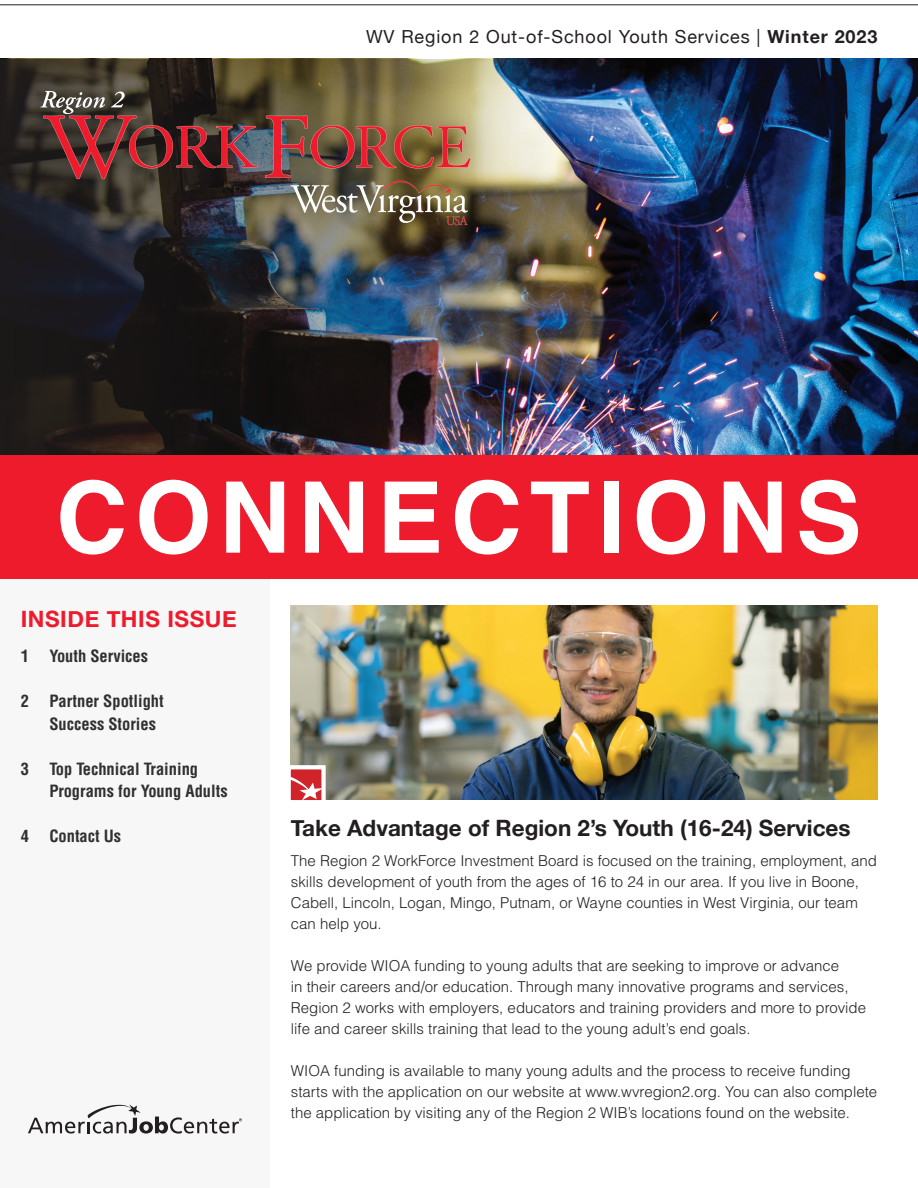
<style>
.page{position:relative;width:918px;height:1188px;background:#fff}
.page>*{position:absolute;margin:0;border:0;box-sizing:border-box;transform-origin:0 0}
.t1{font:700 99px "Helvetica LT Std";letter-spacing:.075em;color:#fff}
.t2{font:700 22.5px "Helvetica Neue";color:#231f20}
.t3{font:700 22.5px "Helvetica Neue";letter-spacing:.025em;color:#ee1b2c}
.t4{font:18px "Helvetica Neue";letter-spacing:.05em;color:#231f20}
.t5{font:700 condensed 16.5px/22.5px "Helvetica";color:#312f30}
.t6{font:300 15px/21px "Helvetica LT Std";color:#231f20}
.s1{font-weight:700}
</style>
<div class="page">
<img style="left:554px;top:59px;width:285px;height:397px">
<img style="left:0;top:59px;width:554px;height:397px">
<img style="left:291px;top:605px;width:586px;height:195px">
<img style="left:14px;top:63px;width:484px;height:191px">
<img style="left:265px;top:115px;width:206px;height:110px">
<svg style="left:40px;top:91px;width:217px;height:88px"></svg>
<div style="left:0;top:456px;width:918px;height:123px;background:#ee1b2c"></div>
<hr style="left:0;top:4px;width:918px;height:1px;background:#231f20">
<div style="left:0;top:579px;width:270px;height:609px;background:#f7f7f8"></div>
<svg style="left:28px;top:1104px;width:214px;height:30px"></svg>
<svg style="left:663px;top:202px;width:46px;height:110px"></svg>
<svg style="left:663px;top:59px;width:46px;height:137px"></svg>
<img style="left:663px;top:318px;width:46px;height:138px">
<img style="left:724px;top:59px;width:101px;height:397px">
<svg style="left:839px;top:59px;width:79px;height:397px"></svg>
<div style="left:289px;top:767px;width:35px;height:35px;background:#d1232a"></div>
<div style="left:287px;top:765px;width:39px;height:39px;border:4px solid #fff"></div>
<svg style="left:287px;top:775px;width:37px;height:26px"></svg>
<p class="t4" style="left:366px;top:24px;width:513px">WV Region 2 Out-of-School Youth Services | <span class="s1">Winter 2023</span></p>
<h1 class="t1" style="left:56px;top:457px;width:807px">CONNECTIONS</h1>
<h2 class="t3" style="left:21px;top:601px;width:218px">INSIDE THIS ISSUE</h2>
<p class="t5" style="left:21px;top:645px;width:129px">1 Youth Services</p>
<p class="t5" style="left:49px;top:690px;width:116px;text-indent:-29px">2 Partner Spotlight<br>Success Stories</p>
<p class="t5" style="left:49px;top:757px;width:180px;text-indent:-29px">3 Top Technical Training<br>Programs for Young Adults</p>
<p class="t5" style="left:21px;top:825px;width:102px">4 Contact Us</p>
<h2 class="t2" style="left:291px;top:811px;width:561px">Take Advantage of Region 2’s Youth (16-24) Services</h2>
<p class="t6" style="left:291px;top:850px;width:588px">The Region 2 WorkForce Investment Board is focused on the training, employment, and skills development of youth from the ages of 16 to 24 in our area. If you live in Boone, Cabell, Lincoln, Logan, Mingo, Putnam, or Wayne counties in West Virginia, our team can help you.</p>
<p class="t6" style="left:291px;top:955px;width:577px">We provide WIOA funding to young adults that are seeking to improve or advance<br>in their careers and/or education. Through many innovative programs and services, Region 2 works with employers, educators and training providers and more to provide life and career skills training that lead to the young adult’s end goals.</p>
<p class="t6" style="left:291px;top:1060px;width:588px">WIOA funding is available to many young adults and the process to receive funding starts with the application on our website at www.wvregion2.org. You can also complete the application by visiting any of the Region 2 WIB’s locations found on the website.</p>
</div>
